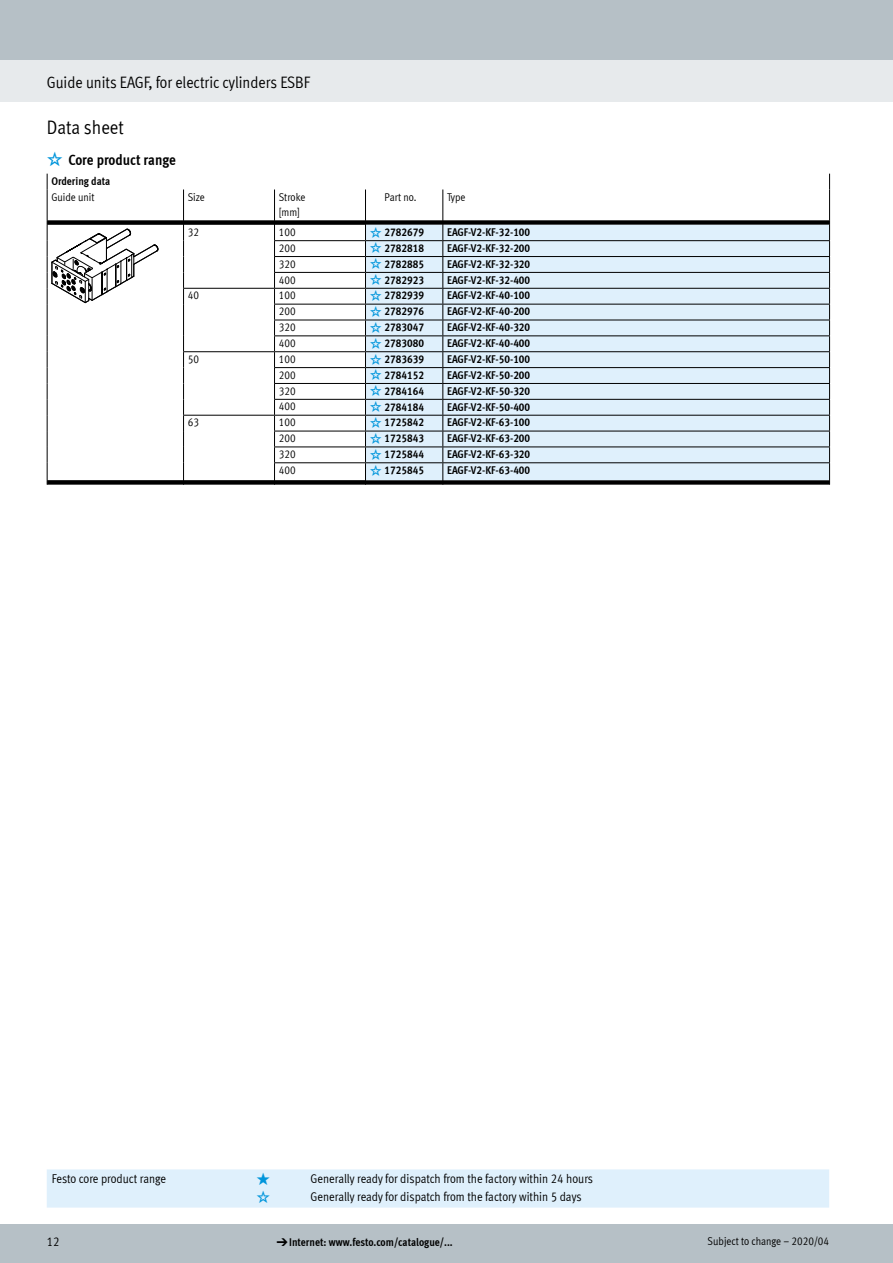
<style>
.page{position:relative;width:893px;height:1263px;background:#fff}
.page>*{position:absolute;margin:0;border:0;box-sizing:border-box;transform-origin:0 0}
.FES_title_section{font:19.5px "Meta Cond LF";color:#000}
.FES_title_family{font:16.5px "Meta Cond LF";color:#000}
.t1{font:700 15px "Meta Cond LF";letter-spacing:-.005em;color:#000}
.FES_regular{font:12.75px "Meta Cond LF";color:#000}
.t2{font:12.75px "Meto Pict 182";color:#0095db}
.FES_type_code{font:700 11.25px "Meta Cond LF";color:#000}
.FES_tab_regular{font:11.25px "Meta Cond LF";color:#000}
.FES_tab_head_2{font:11.25px "Meta Cond LF";color:#000}
.FES_tab_head_1{font:700 11.25px "Meta Cond LF";color:#000}
.FES_type_code_head_i{font:11.25px "Meta Cond LF";color:#000}
.FES_type_code_head{font:11.25px "Meta Cond LF";color:#000}
.s1{font-family:"Meto Pict 182";font-weight:400;color:#0095db}
.s2{font-family:"Meto Pict 182";font-weight:400}
</style>
<div class="page">
<div style="left:0;top:1225px;width:893px;height:38px;background:#b6c0c6"></div>
<div style="left:0;top:60px;width:893px;height:42px;background:#e7eaec"></div>
<div style="left:0;top:0;width:893px;height:60px;background:#b6c0c6"></div>
<svg style="left:158px;top:220px;width:671px;height:265px"></svg>
<div style="left:366px;top:225px;width:463px;height:255px;background:#dff0fc"></div>
<hr style="left:274px;top:240px;width:91px;height:1px;background:#000">
<hr style="left:365px;top:240px;width:78px;height:1px;background:#000">
<hr style="left:443px;top:240px;width:387px;height:1px;background:#000">
<hr style="left:274px;top:256px;width:91px;height:1px;background:#000">
<hr style="left:365px;top:256px;width:78px;height:1px;background:#000">
<hr style="left:443px;top:256px;width:387px;height:1px;background:#000">
<hr style="left:274px;top:272px;width:91px;height:1px;background:#000">
<hr style="left:365px;top:272px;width:78px;height:1px;background:#000">
<hr style="left:443px;top:272px;width:387px;height:1px;background:#000">
<hr style="left:183px;top:288px;width:92px;height:1px;background:#000">
<hr style="left:275px;top:288px;width:90px;height:1px;background:#000">
<hr style="left:365px;top:288px;width:78px;height:1px;background:#000">
<hr style="left:443px;top:288px;width:387px;height:1px;background:#000">
<hr style="left:274px;top:304px;width:91px;height:1px;background:#000">
<hr style="left:365px;top:304px;width:78px;height:1px;background:#000">
<hr style="left:443px;top:304px;width:387px;height:1px;background:#000">
<hr style="left:274px;top:320px;width:91px;height:1px;background:#000">
<hr style="left:365px;top:320px;width:78px;height:1px;background:#000">
<hr style="left:443px;top:320px;width:387px;height:1px;background:#000">
<hr style="left:274px;top:335px;width:91px;height:1px;background:#000">
<hr style="left:365px;top:335px;width:78px;height:1px;background:#000">
<hr style="left:443px;top:335px;width:387px;height:1px;background:#000">
<hr style="left:183px;top:351px;width:92px;height:1px;background:#000">
<hr style="left:275px;top:351px;width:90px;height:1px;background:#000">
<hr style="left:365px;top:351px;width:78px;height:1px;background:#000">
<hr style="left:443px;top:351px;width:387px;height:1px;background:#000">
<hr style="left:274px;top:367px;width:91px;height:1px;background:#000">
<hr style="left:365px;top:367px;width:78px;height:1px;background:#000">
<hr style="left:443px;top:367px;width:387px;height:1px;background:#000">
<hr style="left:274px;top:383px;width:91px;height:1px;background:#000">
<hr style="left:365px;top:383px;width:78px;height:1px;background:#000">
<hr style="left:443px;top:383px;width:387px;height:1px;background:#000">
<hr style="left:274px;top:399px;width:91px;height:1px;background:#000">
<hr style="left:365px;top:399px;width:78px;height:1px;background:#000">
<hr style="left:443px;top:399px;width:387px;height:1px;background:#000">
<hr style="left:183px;top:415px;width:92px;height:1px;background:#000">
<hr style="left:275px;top:415px;width:90px;height:1px;background:#000">
<hr style="left:365px;top:415px;width:78px;height:1px;background:#000">
<hr style="left:443px;top:415px;width:387px;height:1px;background:#000">
<hr style="left:274px;top:431px;width:91px;height:1px;background:#000">
<hr style="left:365px;top:431px;width:78px;height:1px;background:#000">
<hr style="left:443px;top:431px;width:387px;height:1px;background:#000">
<hr style="left:274px;top:446px;width:91px;height:1px;background:#000">
<hr style="left:365px;top:446px;width:78px;height:1px;background:#000">
<hr style="left:443px;top:446px;width:387px;height:1px;background:#000">
<hr style="left:274px;top:462px;width:91px;height:1px;background:#000">
<hr style="left:365px;top:462px;width:78px;height:1px;background:#000">
<hr style="left:443px;top:462px;width:387px;height:1px;background:#000">
<svg style="left:47px;top:174px;width:1px;height:15px"></svg>
<svg style="left:829px;top:174px;width:1px;height:15px"></svg>
<hr style="left:47px;top:189px;width:1px;height:31px;background:#000">
<hr style="left:183px;top:189px;width:1px;height:31px;background:#000">
<hr style="left:274px;top:189px;width:1px;height:31px;background:#000">
<hr style="left:365px;top:189px;width:1px;height:31px;background:#000">
<hr style="left:442px;top:189px;width:1px;height:31px;background:#000">
<hr style="left:829px;top:189px;width:1px;height:31px;background:#000">
<svg style="left:183px;top:220px;width:1px;height:265px"></svg>
<svg style="left:274px;top:220px;width:1px;height:265px"></svg>
<svg style="left:365px;top:220px;width:1px;height:265px"></svg>
<svg style="left:442px;top:220px;width:1px;height:265px"></svg>
<svg style="left:829px;top:220px;width:1px;height:265px"></svg>
<svg style="left:47px;top:220px;width:111px;height:265px"></svg>
<div style="left:47px;top:1169px;width:782px;height:38px;background:#dff0fc"></div>
<p class="FES_title_family" style="left:47px;top:72px;width:265px">Guide units EAGF, for electric cylinders ESBF</p>
<p class="FES_title_section" style="left:47px;top:116px;width:79px">Data sheet</p>
<p class="t1" style="left:47px;top:150px;width:131px"><span class="s1">W</span> Core product range</p>
<p class="FES_tab_head_1" style="left:51px;top:174px;width:60px">Ordering data</p>
<p class="FES_tab_head_2" style="left:51px;top:190px;width:45px">Guide unit</p>
<p class="FES_tab_head_2" style="left:188px;top:190px;width:19px">Size</p>
<p class="FES_tab_head_2" style="left:279px;top:190px;width:28px">Stroke</p>
<p class="FES_tab_head_2" style="left:279px;top:205px;width:23px">[mm]</p>
<p class="FES_type_code_head_i" style="left:385px;top:190px;width:33px">Part no.</p>
<p class="FES_type_code_head" style="left:447px;top:190px;width:20px">Type</p>
<p class="FES_tab_regular" style="left:188px;top:225px;width:13px">32</p>
<p class="FES_tab_regular" style="left:279px;top:225px;width:18px">100</p>
<p class="FES_type_code" style="left:370px;top:225px;width:56px"><span class="s1">W</span>2782679</p>
<p class="FES_type_code" style="left:447px;top:225px;width:85px">EAGF-V2-KF-32-100</p>
<p class="FES_tab_regular" style="left:279px;top:241px;width:18px">200</p>
<p class="FES_type_code" style="left:370px;top:241px;width:56px"><span class="s1">W</span>2782818</p>
<p class="FES_type_code" style="left:447px;top:241px;width:85px">EAGF-V2-KF-32-200</p>
<p class="FES_tab_regular" style="left:279px;top:257px;width:18px">320</p>
<p class="FES_type_code" style="left:370px;top:257px;width:56px"><span class="s1">W</span>2782885</p>
<p class="FES_type_code" style="left:447px;top:257px;width:85px">EAGF-V2-KF-32-320</p>
<p class="FES_tab_regular" style="left:279px;top:273px;width:18px">400</p>
<p class="FES_type_code" style="left:370px;top:272px;width:56px"><span class="s1">W</span>2782923</p>
<p class="FES_type_code" style="left:447px;top:272px;width:85px">EAGF-V2-KF-32-400</p>
<p class="FES_tab_regular" style="left:188px;top:289px;width:13px">40</p>
<p class="FES_tab_regular" style="left:279px;top:289px;width:18px">100</p>
<p class="FES_type_code" style="left:370px;top:288px;width:56px"><span class="s1">W</span>2782939</p>
<p class="FES_type_code" style="left:447px;top:288px;width:85px">EAGF-V2-KF-40-100</p>
<p class="FES_tab_regular" style="left:279px;top:304px;width:18px">200</p>
<p class="FES_type_code" style="left:370px;top:304px;width:56px"><span class="s1">W</span>2782976</p>
<p class="FES_type_code" style="left:447px;top:304px;width:85px">EAGF-V2-KF-40-200</p>
<p class="FES_tab_regular" style="left:279px;top:320px;width:18px">320</p>
<p class="FES_type_code" style="left:370px;top:320px;width:56px"><span class="s1">W</span>2783047</p>
<p class="FES_type_code" style="left:447px;top:320px;width:85px">EAGF-V2-KF-40-320</p>
<p class="FES_tab_regular" style="left:279px;top:336px;width:18px">400</p>
<p class="FES_type_code" style="left:370px;top:336px;width:56px"><span class="s1">W</span>2783080</p>
<p class="FES_type_code" style="left:447px;top:336px;width:85px">EAGF-V2-KF-40-400</p>
<p class="FES_tab_regular" style="left:188px;top:352px;width:13px">50</p>
<p class="FES_tab_regular" style="left:279px;top:352px;width:18px">100</p>
<p class="FES_type_code" style="left:370px;top:352px;width:56px"><span class="s1">W</span>2783639</p>
<p class="FES_type_code" style="left:447px;top:352px;width:85px">EAGF-V2-KF-50-100</p>
<p class="FES_tab_regular" style="left:279px;top:368px;width:18px">200</p>
<p class="FES_type_code" style="left:370px;top:368px;width:56px"><span class="s1">W</span>2784152</p>
<p class="FES_type_code" style="left:447px;top:368px;width:85px">EAGF-V2-KF-50-200</p>
<p class="FES_tab_regular" style="left:279px;top:384px;width:18px">320</p>
<p class="FES_type_code" style="left:370px;top:384px;width:56px"><span class="s1">W</span>2784164</p>
<p class="FES_type_code" style="left:447px;top:384px;width:85px">EAGF-V2-KF-50-320</p>
<p class="FES_tab_regular" style="left:279px;top:400px;width:18px">400</p>
<p class="FES_type_code" style="left:370px;top:399px;width:56px"><span class="s1">W</span>2784184</p>
<p class="FES_type_code" style="left:447px;top:399px;width:85px">EAGF-V2-KF-50-400</p>
<p class="FES_tab_regular" style="left:188px;top:415px;width:13px">63</p>
<p class="FES_tab_regular" style="left:279px;top:415px;width:18px">100</p>
<p class="FES_type_code" style="left:370px;top:415px;width:56px"><span class="s1">W</span>1725842</p>
<p class="FES_type_code" style="left:447px;top:415px;width:85px">EAGF-V2-KF-63-100</p>
<p class="FES_tab_regular" style="left:279px;top:431px;width:18px">200</p>
<p class="FES_type_code" style="left:370px;top:431px;width:56px"><span class="s1">W</span>1725843</p>
<p class="FES_type_code" style="left:447px;top:431px;width:85px">EAGF-V2-KF-63-200</p>
<p class="FES_tab_regular" style="left:279px;top:447px;width:18px">320</p>
<p class="FES_type_code" style="left:370px;top:447px;width:56px"><span class="s1">W</span>1725844</p>
<p class="FES_type_code" style="left:447px;top:447px;width:85px">EAGF-V2-KF-63-320</p>
<p class="FES_tab_regular" style="left:279px;top:463px;width:18px">400</p>
<p class="FES_type_code" style="left:370px;top:463px;width:56px"><span class="s1">W</span>1725845</p>
<p class="FES_type_code" style="left:447px;top:463px;width:85px">EAGF-V2-KF-63-400</p>
<p class="FES_regular" style="left:52px;top:1171px;width:116px">Festo core product range</p>
<p class="t2" style="left:257px;top:1171px;width:17px">Q</p>
<p class="FES_regular" style="left:311px;top:1171px;width:284px">Generally ready for dispatch from the factory within 24 hours</p>
<p class="t2" style="left:257px;top:1189px;width:17px">W</p>
<p class="FES_regular" style="left:311px;top:1189px;width:272px">Generally ready for dispatch from the factory within 5 days</p>
<p class="FES_regular" style="left:47px;top:1234px;width:14px">12</p>
<p class="FES_type_code" style="left:276px;top:1235px;width:178px"><span class="s2">D</span>Internet: www.festo.com/catalogue/...</p>
<p class="FES_tab_head_2" style="left:708px;top:1234px;width:123px">Subject to change – 2020/04</p>
</div>
